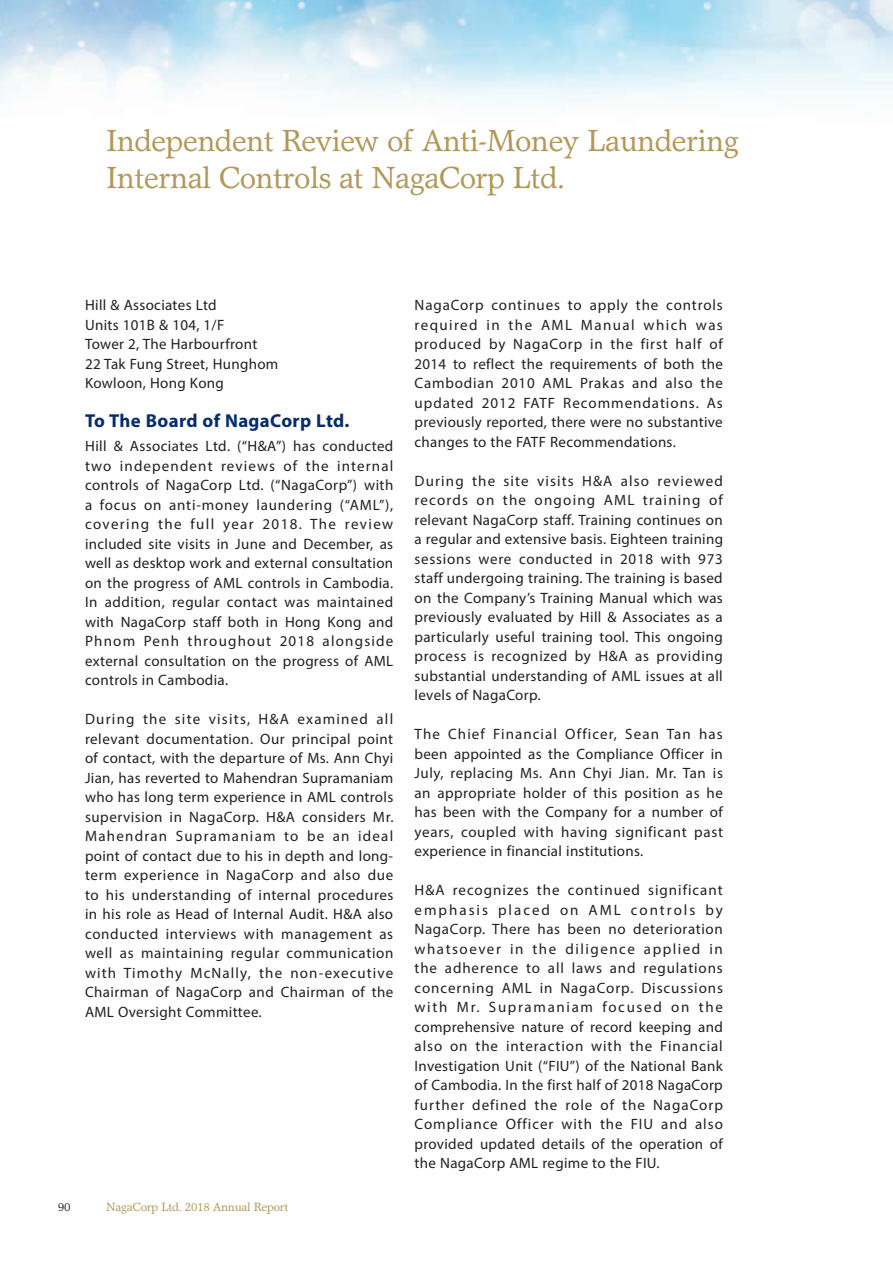
<style>
.page{position:relative;width:893px;height:1263px;background:#fff}
.page>*{position:absolute;margin:0;border:0;box-sizing:border-box;transform-origin:0 0}
.t1{font:30.75px/36.9px "Garth Graphic Std";letter-spacing:-.025em;color:#b39758}
.t2{font:700 18.75px "Myriad Pro";letter-spacing:.02em;color:#052c6d}
.t3{font:15px/19.5px "Myriad Pro";letter-spacing:.02em;color:#231f20;text-align:justify}
.t4{font:12px "Garth Graphic Std";letter-spacing:-.025em;color:#b39758}
.t5{font:12px "Garth Graphic Std";color:#231f20}
</style>
<div class="page">
<h1 class="t1" style="left:106px;top:122px;width:634px">Independent Review of Anti-Money Laundering<br>Internal Controls at NagaCorp Ltd.</h1>
<p class="t3" style="left:85px;top:295px;width:195px;text-align:left">Hill &amp; Associates Ltd<br>Units 101B &amp; 104, 1/F<br>Tower 2, The Harbourfront<br>22 Tak Fung Street, Hunghom<br>Kowloon, Hong Kong</p>
<p class="t2" style="left:85px;top:409px;width:266px">To The Board of NagaCorp Ltd.</p>
<p class="t3" style="left:85px;top:436px;width:310px">Hill &amp; Associates Ltd. (“H&amp;A”) has conducted two independent reviews of the internal controls of NagaCorp Ltd. (“NagaCorp”) with a focus on anti-money laundering (“AML”), covering the full year 2018. The review included site visits in June and December, as well as desktop work and external consultation on the progress of AML controls in Cambodia.<br>In addition, regular contact was maintained with NagaCorp staff both in Hong Kong and Phnom Penh throughout 2018 alongside external consultation on the progress of AML controls in Cambodia.</p>
<p class="t3" style="left:85px;top:709px;width:310px">During the site visits, H&amp;A examined all relevant documentation. Our principal point of contact, with the departure of Ms. Ann Chyi Jian, has reverted to Mahendran Supramaniam who has long term experience in AML controls supervision in NagaCorp. H&amp;A considers Mr.<br>Mahendran Supramaniam to be an ideal point of contact due to his in depth and long&shy;term experience in NagaCorp and also due to his understanding of internal procedures in his role as Head of Internal Audit. H&amp;A also conducted interviews with management as well as maintaining regular communication with Timothy McNally, the non-executive Chairman of NagaCorp and Chairman of the AML Oversight Committee.</p>
<p class="t5" style="left:58px;top:1200px;width:14px">90</p>
<p class="t4" style="left:106px;top:1200px;width:184px">NagaCorp Ltd. 2018 Annual Report</p>
<p class="t3" style="left:415px;top:295px;width:310px">NagaCorp continues to apply the controls required in the AML Manual which was produced by NagaCorp in the first half of 2014 to reflect the requirements of both the Cambodian 2010 AML Prakas and also the updated 2012 FATF Recommendations. As previously reported, there were no substantive changes to the FATF Recommendations.</p>
<p class="t3" style="left:415px;top:471px;width:310px">During the site visits H&amp;A also reviewed records on the ongoing AML training of relevant NagaCorp staff. Training continues on a regular and extensive basis. Eighteen training sessions were conducted in 2018 with 973 staff undergoing training. The training is based on the Company’s Training Manual which was previously evaluated by Hill &amp; Associates as a particularly useful training tool. This ongoing process is recognized by H&amp;A as providing substantial understanding of AML issues at all levels of NagaCorp.</p>
<p class="t3" style="left:415px;top:724px;width:310px">The Chief Financial Officer, Sean Tan has been appointed as the Compliance Officer in July, replacing Ms. Ann Chyi Jian. Mr. Tan is an appropriate holder of this position as he has been with the Company for a number of years, coupled with having significant past experience in financial institutions.</p>
<p class="t3" style="left:415px;top:880px;width:310px">H&amp;A recognizes the continued significant emphasis placed on AML controls by NagaCorp. There has been no deterioration whatsoever in the diligence applied in the adherence to all laws and regulations concerning AML in NagaCorp. Discussions with Mr. Supramaniam focused on the comprehensive nature of record keeping and also on the interaction with the Financial Investigation Unit (“FIU”) of the National Bank of Cambodia. In the first half of 2018 NagaCorp further defined the role of the NagaCorp Compliance Officer with the FIU and also provided updated details of the operation of the NagaCorp AML regime to the FIU.</p>
</div>
